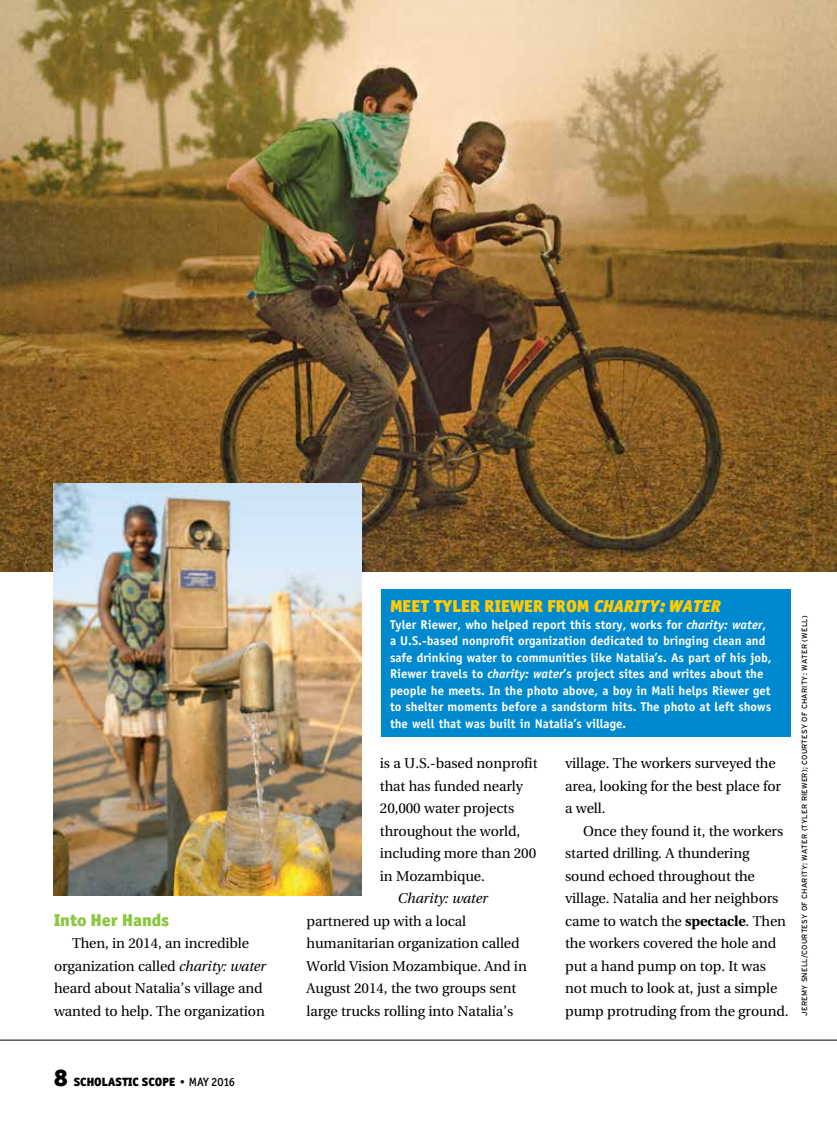
<style>
.page{position:relative;width:837px;height:1121px;background:#fff}
.page>*{position:absolute;margin:0;border:0;box-sizing:border-box;transform-origin:0 0}
.TEXT_-_Regular__FL{font:900 17.25px "Officina San ITC";color:#ffcb05}
.t1{font:900 17.25px "Officina San ITC";color:#8dc63f}
.t2{font:14.25px/22.5px "Utopia";letter-spacing:-.01em;color:#000}
.TEXT_-_Regular__FL-2{font:700 12.75px/16.5px "Officina Sans";color:#fff}
.t3{font:900 12px "Officina San ITC";color:#000}
.PHOTO_CREDIT{font:7.5px "Interstate";letter-spacing:.02em;color:#000}
.s1{font-style:italic}
.s2{font-size:24px}
.s3{font-weight:500}
.s4{font-weight:700}
</style>
<div class="page">
<hr style="left:0;top:1039px;width:837px;height:1px;background:#000">
<img style="left:0;top:0;width:837px;height:572px">
<img style="left:54px;top:484px;width:308px;height:412px">
<div style="left:381px;top:590px;width:409px;height:147px;background:#0089cf"></div>
<p class="t1" style="left:54px;top:908px;width:117px">Into Her Hands</p>
<p class="t2" style="left:54px;top:932px;width:213px;text-align:center">Then, in 2014, an incredible organization called <span class="s1">charity: water </span>heard about Natalia’s village and wanted to help. The organization</p>
<p class="t3" style="left:54px;top:1074px;width:182px"><span class="s2">8</span> SCHOLASTIC SCOPE • <span class="s3">MAY 2016</span></p>
<p class="TEXT_-_Regular__FL" style="left:390px;top:595px;width:332px">MEET TYLER RIEWER FROM <span class="s1">CHARITY: WATER</span></p>
<p class="TEXT_-_Regular__FL-2" style="left:390px;top:616px;width:383px">Tyler Riewer, who helped report this story, works for <span class="s1">charity: water</span>, a U.S.-based nonprofit organization dedicated to bringing clean and safe drinking water to communities like Natalia’s. As part of his job, Riewer travels to <span class="s1">charity: water</span>’s project sites and writes about the people he meets. In the photo above, a boy in Mali helps Riewer get to shelter moments before a sandstorm hits. The photo at left shows the well that was built in Natalia’s village.</p>
<p class="t2" style="left:380px;top:752px;width:159px">is a U.S.-based nonprofit that has funded nearly<br>20,000 water projects throughout the world, including more than 200 in Mozambique.</p>
<p class="t2" style="left:307px;top:887px;width:222px;text-indent:91px"><span class="s1">Charity: water </span>partnered up with a local humanitarian organization called<br>World Vision Mozambique. And in<br>August 2014, the two groups sent large trucks rolling into Natalia’s</p>
<p class="t2" style="left:565px;top:752px;width:217px">village. The workers surveyed the area, looking for the best place for a well.</p>
<p class="t2" style="left:565px;top:820px;width:225px;text-indent:18px">Once they found it, the workers started drilling. A thundering sound echoed throughout the village. Natalia and her neighbors came to watch the <span class="s4">spectacle</span>. Then the workers covered the hole and put a hand pump on top. It was not much to look at, just a simple pump protruding from the ground.</p>
<p class="PHOTO_CREDIT" style="left:800px;top:1015px;width:402px;rotate:-90deg">JEREMY SNELL/COURTESY OF CHARITY: WATER (TYLER RIEWER); COURTESY OF CHARITY: WATER (WELL)</p>
</div>
